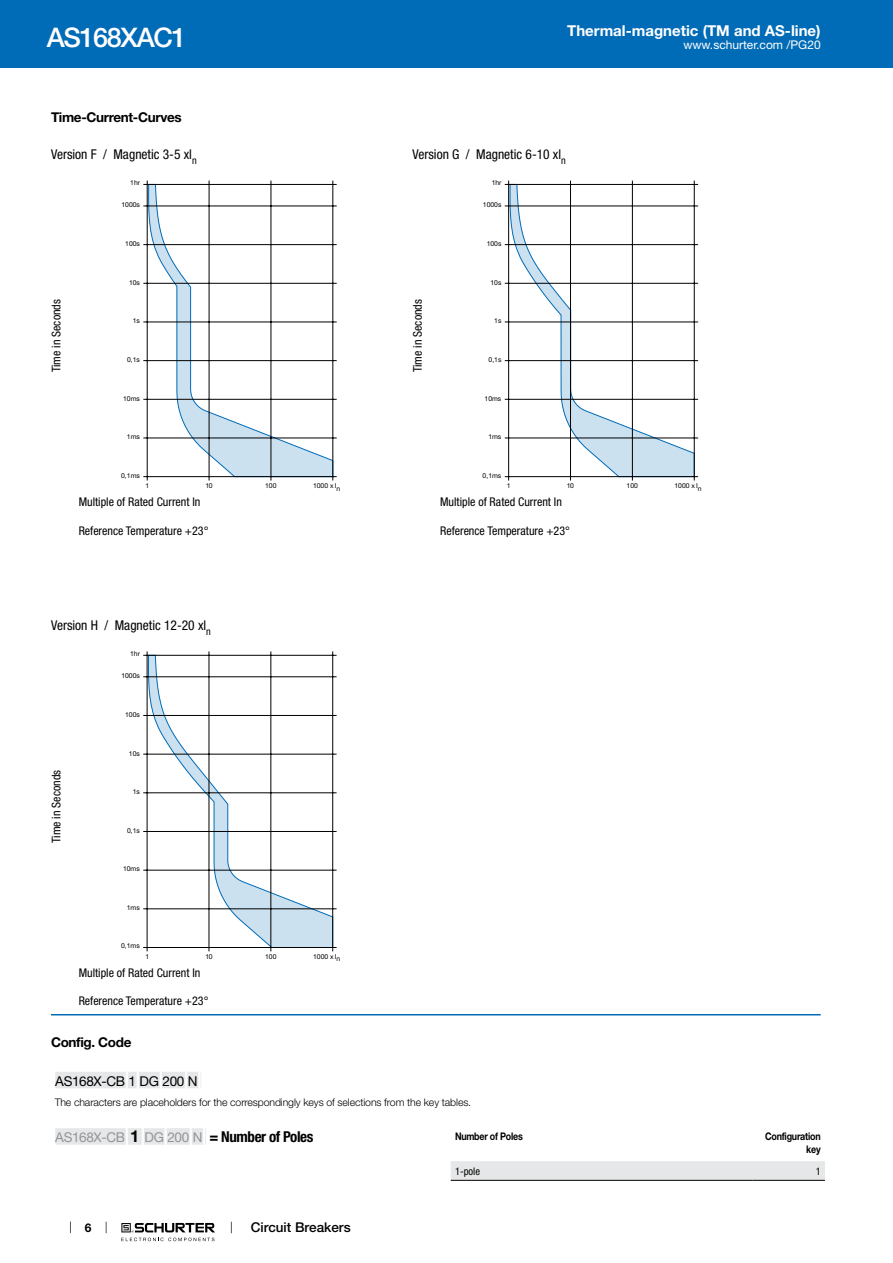
<style>
.page{position:relative;width:893px;height:1263px;background:#fff}
.page>*{position:absolute;margin:0;border:0;box-sizing:border-box;transform-origin:0 0}
.t1{font:500 27px "Helvetica Neue LT";letter-spacing:-.05em;color:#fff}
.t2{font:700 15px "Helvetica Neue LT";color:#fff}
.t3{font:condensed 13.5px "Helvetica Neue LT";color:#000}
.t4{font:13.5px "Helvetica Neue LT";letter-spacing:-.025em;color:#939598}
.t5{font:700 13.5px "Helvetica Neue LT";letter-spacing:-.025em;color:#000}
.t6{font:13.5px "Helvetica Neue LT";letter-spacing:-.025em;color:#000}
.t7{font:500 13.5px "Helvetica Neue LT";color:#000}
.t8{font:condensed 12px "Helvetica Neue LT";color:#000}
.t9{font:12px "Helvetica Neue LT";color:#fff}
.t10{font:700 12px "Helvetica Neue LT";color:#000}
.t11{font:300 10.5px "Helvetica Neue LT";letter-spacing:-.01em;color:#000}
.t12{font:700 10.5px/12.6px "Helvetica Neue LT";letter-spacing:-.025em;color:#000;text-align:right;scale:.85 1}
.t13{font:condensed 10.5px "Helvetica Neue LT";color:#000}
.t14{font:6.75px "Helvetica Neue LT";color:#000}
.s1{font-weight:700;font-size:19.5px;color:#fff}
.s2{font-weight:700;font-size:16.5px;color:#000}
.s3{font-family:"Helvetica Neue LT Std";font-weight:700;font-stretch:condensed;font-size:15px;color:#000}
</style>
<div class="page">
<svg style="left:70px;top:1221px;width:1px;height:12px"></svg>
<svg style="left:121px;top:1223px;width:94px;height:18px"></svg>
<div style="left:0;top:0;width:893px;height:68px;background:#006bb6"></div>
<svg style="left:148px;top:180px;width:185px;height:296px"></svg>
<hr style="left:147px;top:181px;width:1px;height:299px;background:#000">
<hr style="left:209px;top:181px;width:1px;height:299px;background:#000">
<hr style="left:271px;top:181px;width:1px;height:299px;background:#000">
<hr style="left:143px;top:438px;width:194px;height:1px;background:#000">
<hr style="left:143px;top:399px;width:194px;height:1px;background:#000">
<hr style="left:143px;top:360px;width:194px;height:1px;background:#000">
<hr style="left:143px;top:322px;width:194px;height:1px;background:#000">
<hr style="left:143px;top:283px;width:194px;height:1px;background:#000">
<hr style="left:143px;top:244px;width:194px;height:1px;background:#000">
<hr style="left:143px;top:206px;width:194px;height:1px;background:#000">
<hr style="left:143px;top:184px;width:194px;height:1px;background:#000">
<hr style="left:332px;top:181px;width:1px;height:299px;background:#000">
<hr style="left:143px;top:476px;width:194px;height:1px;background:#000">
<svg style="left:509px;top:185px;width:185px;height:291px"></svg>
<hr style="left:508px;top:181px;width:1px;height:299px;background:#000">
<hr style="left:570px;top:181px;width:1px;height:299px;background:#000">
<hr style="left:632px;top:181px;width:1px;height:299px;background:#000">
<hr style="left:505px;top:438px;width:193px;height:1px;background:#000">
<hr style="left:505px;top:399px;width:193px;height:1px;background:#000">
<hr style="left:505px;top:360px;width:193px;height:1px;background:#000">
<hr style="left:505px;top:322px;width:193px;height:1px;background:#000">
<hr style="left:505px;top:283px;width:193px;height:1px;background:#000">
<hr style="left:505px;top:244px;width:193px;height:1px;background:#000">
<hr style="left:505px;top:206px;width:193px;height:1px;background:#000">
<hr style="left:505px;top:184px;width:193px;height:1px;background:#000">
<hr style="left:694px;top:181px;width:1px;height:299px;background:#000">
<hr style="left:505px;top:476px;width:193px;height:1px;background:#000">
<svg style="left:148px;top:656px;width:184px;height:291px"></svg>
<hr style="left:147px;top:651px;width:1px;height:300px;background:#000">
<hr style="left:209px;top:651px;width:1px;height:300px;background:#000">
<hr style="left:271px;top:651px;width:1px;height:300px;background:#000">
<hr style="left:143px;top:908px;width:194px;height:1px;background:#000">
<hr style="left:143px;top:870px;width:194px;height:1px;background:#000">
<hr style="left:143px;top:831px;width:194px;height:1px;background:#000">
<hr style="left:143px;top:792px;width:194px;height:1px;background:#000">
<hr style="left:143px;top:754px;width:194px;height:1px;background:#000">
<hr style="left:143px;top:715px;width:194px;height:1px;background:#000">
<hr style="left:143px;top:676px;width:194px;height:1px;background:#000">
<hr style="left:143px;top:655px;width:194px;height:1px;background:#000">
<hr style="left:332px;top:651px;width:1px;height:300px;background:#000">
<hr style="left:143px;top:947px;width:194px;height:1px;background:#000">
<hr style="left:51px;top:1014px;width:770px;height:1px;background:#006bb6">
<div style="left:55px;top:1072px;width:146px;height:16px;background:#e6e7e8"></div>
<div style="left:55px;top:1128px;width:151px;height:17px;background:#e6e7e8"></div>
<div style="left:451px;top:1161px;width:374px;height:19px;background:#e6e7e8"></div>
<hr style="left:451px;top:1180px;width:302px;height:1px;background:#000">
<hr style="left:753px;top:1180px;width:72px;height:1px;background:#000">
<h1 class="t1" style="left:47px;top:21px;width:141px">AS168XAC1</h1>
<p class="t5" style="left:51px;top:109px;width:132px">Time-Current-Curves</p>
<p class="t3" style="left:51px;top:147px;width:147px">Version F / Magnetic 3-5 xl<sub>n</sub></p>
<p class="t14" style="left:130px;top:179px;width:11px">1hr</p>
<p class="t14" style="left:121px;top:201px;width:20px">1000s</p>
<p class="t14" style="left:125px;top:240px;width:16px">100s</p>
<p class="t8" style="left:49px;top:372px;width:75px;rotate:-90deg">Time in Seconds</p>
<p class="t14" style="left:129px;top:278px;width:12px">10s</p>
<p class="t14" style="left:133px;top:316px;width:9px">1s</p>
<p class="t14" style="left:127px;top:356px;width:14px">0,1s</p>
<p class="t14" style="left:123px;top:394px;width:18px">10ms</p>
<p class="t14" style="left:127px;top:433px;width:15px">1ms</p>
<p class="t14" style="left:121px;top:471px;width:20px">0,1ms</p>
<p class="t14" style="left:145px;top:482px;width:5px">1</p>
<p class="t14" style="left:205px;top:482px;width:8px">10</p>
<p class="t14" style="left:265px;top:482px;width:13px">100</p>
<p class="t14" style="left:313px;top:482px;width:29px">1000 x In</p>
<p class="t8" style="left:79px;top:495px;width:123px">Multiple of Rated Current In</p>
<p class="t8" style="left:79px;top:523px;width:131px">Reference Temperature +23°</p>
<p class="t3" style="left:51px;top:618px;width:161px">Version H / Magnetic 12-20 xl<sub>n</sub></p>
<p class="t14" style="left:130px;top:650px;width:11px">1hr</p>
<p class="t14" style="left:121px;top:672px;width:20px">1000s</p>
<p class="t14" style="left:125px;top:711px;width:16px">100s</p>
<p class="t8" style="left:49px;top:843px;width:75px;rotate:-90deg">Time in Seconds</p>
<p class="t14" style="left:129px;top:749px;width:12px">10s</p>
<p class="t14" style="left:133px;top:787px;width:9px">1s</p>
<p class="t14" style="left:127px;top:826px;width:14px">0,1s</p>
<p class="t14" style="left:123px;top:865px;width:18px">10ms</p>
<p class="t14" style="left:127px;top:904px;width:15px">1ms</p>
<p class="t14" style="left:121px;top:942px;width:20px">0,1ms</p>
<p class="t14" style="left:145px;top:952px;width:5px">1</p>
<p class="t14" style="left:206px;top:952px;width:8px">10</p>
<p class="t14" style="left:265px;top:952px;width:13px">100</p>
<p class="t14" style="left:313px;top:952px;width:29px">1000 x In</p>
<p class="t2" style="left:567px;top:21px;width:255px">Thermal-magnetic (TM and AS-line)</p>
<p class="t3" style="left:412px;top:147px;width:155px">Version G / Magnetic 6-10 xl<sub>n</sub></p>
<p class="t14" style="left:492px;top:179px;width:11px">1hr</p>
<p class="t14" style="left:483px;top:201px;width:20px">1000s</p>
<p class="t14" style="left:487px;top:240px;width:16px">100s</p>
<p class="t8" style="left:411px;top:372px;width:75px;rotate:-90deg">Time in Seconds</p>
<p class="t14" style="left:490px;top:278px;width:12px">10s</p>
<p class="t14" style="left:494px;top:316px;width:9px">1s</p>
<p class="t14" style="left:489px;top:356px;width:14px">0,1s</p>
<p class="t14" style="left:485px;top:394px;width:18px">10ms</p>
<p class="t14" style="left:488px;top:433px;width:15px">1ms</p>
<p class="t14" style="left:483px;top:471px;width:20px">0,1ms</p>
<p class="t9" style="left:683px;top:38px;width:139px">www.schurter.com /PG20</p>
<p class="t14" style="left:507px;top:482px;width:5px">1</p>
<p class="t14" style="left:567px;top:482px;width:8px">10</p>
<p class="t14" style="left:627px;top:482px;width:13px">100</p>
<p class="t14" style="left:674px;top:482px;width:29px">1000 x In</p>
<p class="t8" style="left:440px;top:495px;width:123px">Multiple of Rated Current In</p>
<p class="t8" style="left:440px;top:523px;width:131px">Reference Temperature +23°</p>
<p class="t8" style="left:79px;top:965px;width:123px">Multiple of Rated Current In</p>
<p class="t8" style="left:79px;top:994px;width:131px">Reference Temperature +23°</p>
<p class="t5" style="left:51px;top:1034px;width:82px">Config. Code</p>
<p class="t6" style="left:55px;top:1073px;width:148px">AS168X-CB<span class="s1">|</span>1<span class="s1">|</span>DG<span class="s1">|</span>200<span class="s1">|</span>N<span class="s1">|</span></p>
<p class="t11" style="left:55px;top:1096px;width:418px">The characters are placeholders for the correspondingly keys of selections from the key tables.</p>
<p class="t4" style="left:55px;top:1129px;width:260px">AS168X-CB<span class="s1">|</span><span class="s2">1</span><span class="s1">|</span>DG<span class="s1">|</span>200<span class="s1">|</span>N<span class="s1">|</span> <span class="s3">= Number of Poles</span></p>
<p class="t12" style="left:455px;top:1130px;width:81px">Number of Poles</p>
<p class="t12" style="left:765px;top:1130px;width:67px">Configuration key</p>
<p class="t13" style="left:455px;top:1165px;width:27px">1-pole</p>
<p class="t13" style="left:816px;top:1165px;width:7px">1</p>
<p class="t10" style="left:85px;top:1220px;width:8px">6</p>
<p class="t7" style="left:251px;top:1219px;width:101px">Circuit Breakers</p>
</div>
